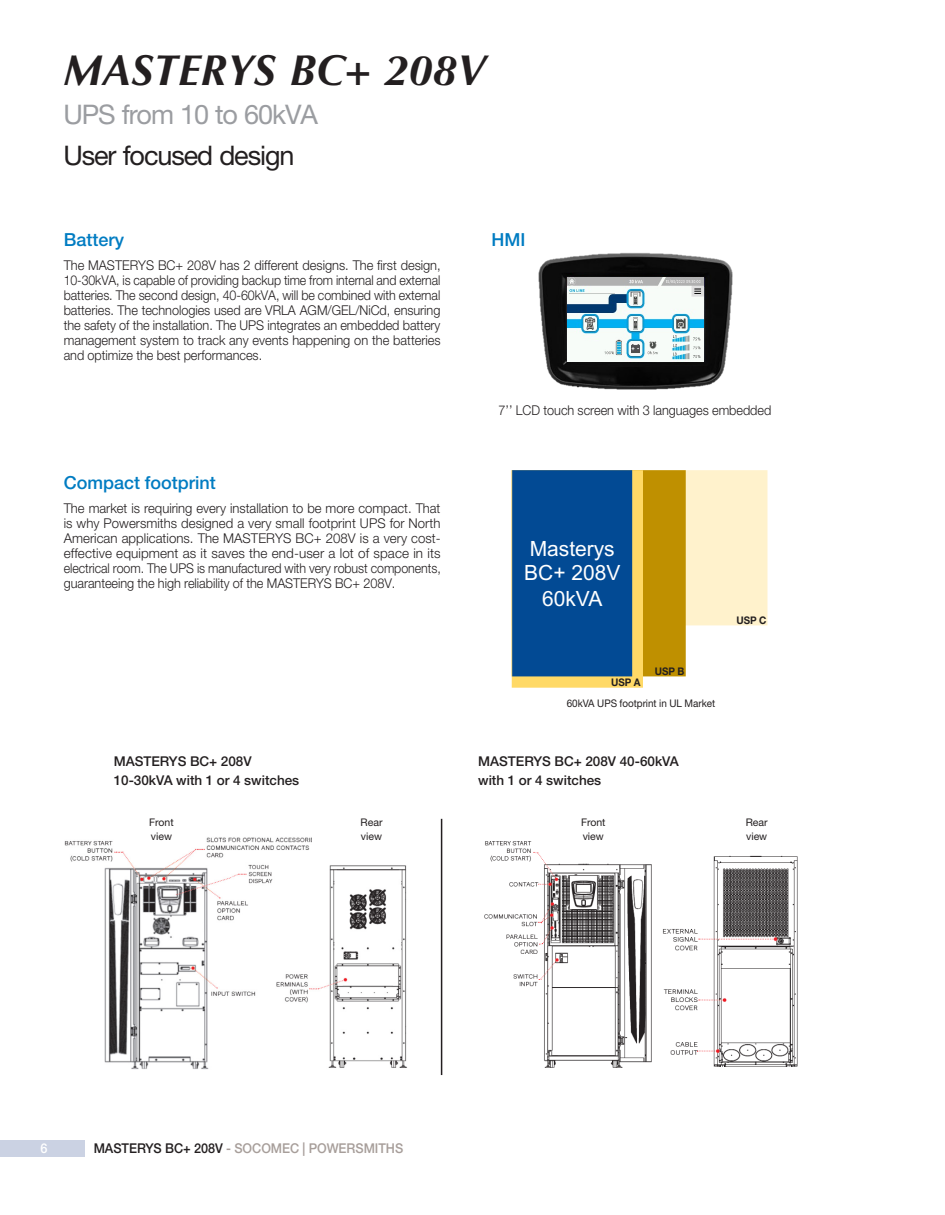
<style>
.page{position:relative;width:945px;height:1215px;background:#fff}
.page>*{position:absolute;margin:0;border:0;box-sizing:border-box;transform-origin:0 0}
.TITRE_page_1{font:italic 700 43.5px "Optima";color:#231f20}
.Sous_famille{font:27px "Helvetica Neue LT Std";letter-spacing:-.04em;color:#231f20}
.Sous_famille-2{font:27px "Helvetica Neue LT Std";letter-spacing:-.04em;color:#9b9da1}
.t1{font:21px/24.8px "Arial";color:#fff;text-align:center}
.sous_titre_1ere_page{font:500 18px "Helvetica Neue LT Std";color:#007cc2}
.texte_light_8_5pt{font:300 13.5px/15px "Helvetica Neue LT Std";letter-spacing:-.005em;color:#231f20;text-align:justify;scale:.95 1}
.texte_light_8_5pt-2{font:300 13.5px/15px "Helvetica Neue LT Std";letter-spacing:-.005em;color:#231f20;text-align:justify;scale:.96 1}
.sous_titre_1ere_page-2{font:500 13.5px/19.5px "Helvetica Neue LT Std";color:#231f20}
.texte_light_8_5pt-3{font:300 13.5px "Helvetica Neue LT Std";letter-spacing:-.005em;color:#231f20;scale:.94 1}
.t2{font:500 13.5px "Helvetica Neue LT Std";letter-spacing:-.005em;color:#a79e9a;scale:.94 1}
.t3{font:500 13.5px "Helvetica Neue LT Std";color:#fff;scale:.94 1}
.sous_titre_1ere_page-3{font:10.5px/13.5px "Helvetica Neue LT Std";color:#231f20}
.sous_titre_1ere_page-4{font:10.5px "Helvetica Neue LT Std";color:#231f20;scale:.94 1}
.t4{font:700 10.5px "Helvetica Neue LT Std";letter-spacing:-.005em;color:#231f20;scale:.94 1}
.s1{color:#231f20}
</style>
<div class="page">
<img style="left:538px;top:252px;width:195px;height:138px">
<img style="left:567px;top:278px;width:137px;height:84px">
<div style="left:513px;top:471px;width:254px;height:154px;background:#fff2cc"></div>
<div style="left:512px;top:470px;width:256px;height:155px;border:2px solid #fff2cc"></div>
<div style="left:513px;top:471px;width:172px;height:205px;background:#bf9000"></div>
<div style="left:512px;top:470px;width:174px;height:206px;border:2px solid #bf9000"></div>
<div style="left:513px;top:471px;width:129px;height:216px;background:#ffd966"></div>
<div style="left:512px;top:470px;width:131px;height:218px;border:2px solid #ffd966"></div>
<div style="left:513px;top:471px;width:118px;height:205px;background:#024a94"></div>
<div style="left:512px;top:470px;width:120px;height:206px;border:2px solid #024a94"></div>
<img style="left:64px;top:837px;width:248px;height:233px">
<img style="left:276px;top:861px;width:131px;height:209px">
<hr style="left:441px;top:819px;width:1px;height:256px;background:#231f20">
<img style="left:484px;top:841px;width:168px;height:227px">
<img style="left:662px;top:855px;width:136px;height:212px">
<div style="left:0;top:1140px;width:84px;height:17px;background:#cbd2e3"></div>
<p class="TITRE_page_1" style="left:63px;top:45px;width:424px">MASTERYS BC+ 208V</p>
<p class="Sous_famille-2" style="left:63px;top:98px;width:256px">UPS from 10 to 60kVA</p>
<p class="Sous_famille" style="left:63px;top:139px;width:233px">User focused design</p>
<p class="sous_titre_1ere_page" style="left:64px;top:229px;width:62px">Battery</p>
<p class="texte_light_8_5pt" style="left:64px;top:257px;width:398px">The MASTERYS BC+ 208V has 2 different designs. The first design, 10-30kVA, is capable of providing backup time from internal and external batteries. The second design, 40-60kVA, will be combined with external batteries. The technologies used are VRLA AGM/GEL/NiCd, ensuring the safety of the installation. The UPS integrates an embedded battery management system to track any events happening on the batteries and optimize the best performances.</p>
<p class="sous_titre_1ere_page" style="left:64px;top:472px;width:154px">Compact footprint</p>
<p class="texte_light_8_5pt-2" style="left:64px;top:500px;width:394px">The market is requiring every installation to be more compact. That is why Powersmiths designed a very small footprint UPS for North American applications. The MASTERYS BC+ 208V is a very cost&shy;effective equipment as it saves the end-user a lot of space in its electrical room. The UPS is manufactured with very robust components, guaranteeing the high reliability of the MASTERYS BC+ 208V.</p>
<p class="sous_titre_1ere_page" style="left:492px;top:229px;width:36px">HMI</p>
<p class="texte_light_8_5pt-3" style="left:499px;top:402px;width:292px">7’’ LCD touch screen with 3 languages embedded</p>
<p class="t1" style="left:524px;top:537px;width:98px">Masterys<br>BC+ 208V<br>60kVA</p>
<p class="t4" style="left:611px;top:676px;width:33px">USP A</p>
<p class="t4" style="left:655px;top:665px;width:33px">USP B</p>
<p class="sous_titre_1ere_page-4" style="left:567px;top:697px;width:159px">60kVA UPS footprint in UL Market</p>
<p class="t4" style="left:737px;top:613px;width:34px">USP C</p>
<p class="sous_titre_1ere_page-2" style="left:114px;top:751px;width:187px">MASTERYS BC+ 208V<br>10-30kVA with 1 or 4 switches</p>
<p class="sous_titre_1ere_page-2" style="left:478px;top:751px;width:202px">MASTERYS BC+ 208V 40-60kVA with 1 or 4 switches</p>
<p class="sous_titre_1ere_page-3" style="left:149px;top:816px;width:26px">Front view</p>
<p class="sous_titre_1ere_page-3" style="left:361px;top:816px;width:23px">Rear view</p>
<p class="sous_titre_1ere_page-3" style="left:581px;top:816px;width:26px">Front view</p>
<p class="sous_titre_1ere_page-3" style="left:746px;top:816px;width:23px">Rear view</p>
<p class="t3" style="left:40px;top:1140px;width:9px">6</p>
<p class="t2" style="left:94px;top:1140px;width:331px"><span class="s1">MASTERYS BC+ 208V</span> - SOCOMEC | POWERSMITHS</p>
</div>
